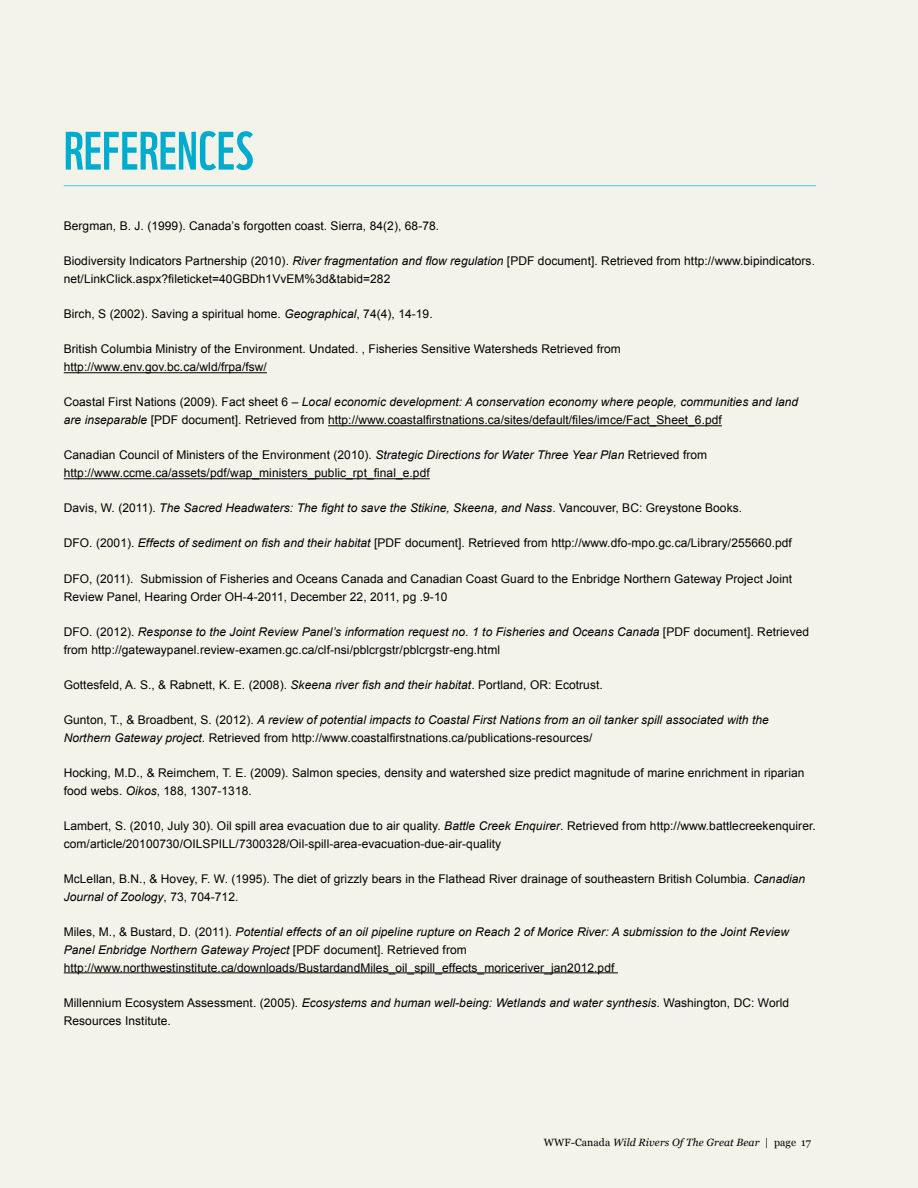
<style>
.page{position:relative;width:918px;height:1188px;background:#f4f3ea}
.page>*{position:absolute;margin:0;border:0;box-sizing:border-box;transform-origin:0 0}
.t1{font:52.5px "WWF";letter-spacing:.005em;color:#00accd}
.t2{font:12px/18px "Arial";letter-spacing:.005em;color:#000}
.t3{font:italic 12px/18px "Arial";letter-spacing:.005em;color:#000}
.t4{font:italic 10.5px "Georgia";letter-spacing:.01em;color:#000}
.s1{font-style:italic}
.s2{font-style:normal}
</style>
<div class="page">
<hr style="left:64px;top:185px;width:752px;height:1px;background:#44c8f5">
<hr style="left:64px;top:372px;width:203px;height:1px;background:#000">
<hr style="left:328px;top:425px;width:394px;height:1px;background:#000">
<hr style="left:64px;top:478px;width:366px;height:1px;background:#000">
<hr style="left:64px;top:972px;width:554px;height:1px;background:#000">
<h1 class="t1" style="left:64px;top:110px;width:191px">REFERENCES</h1>
<p class="t2" style="left:64px;top:217px;width:377px">Bergman, B. J. (1999). Canada’s forgotten coast. Sierra, 84(2), 68-78.</p>
<p class="t2" style="left:64px;top:252px;width:753px">Biodiversity Indicators Partnership (2010). <span class="s1">River fragmentation and flow regulation</span> [PDF document]. Retrieved from http://www.bipindicators. net/LinkClick.aspx?fileticket=40GBDh1VvEM%3d&amp;tabid=282</p>
<p class="t2" style="left:64px;top:305px;width:370px">Birch, S (2002). Saving a spiritual home. <span class="s1">Geographical</span>, 74(4), 14-19.</p>
<p class="t2" style="left:64px;top:340px;width:559px">British Columbia Ministry of the Environment. Undated. , Fisheries Sensitive Watersheds Retrieved from http://www.env.gov.bc.ca/wld/frpa/fsw/</p>
<p class="t2" style="left:64px;top:393px;width:736px">Coastal First Nations (2009). Fact sheet 6 – <span class="s1">Local economic development: A conservation economy where people, communities and land are inseparable</span> [PDF document]. Retrieved from http://www.coastalfirstnations.ca/sites/default/files/imce/Fact_Sheet_6.pdf</p>
<p class="t2" style="left:64px;top:446px;width:645px">Canadian Council of Ministers of the Environment (2010). <span class="s1">Strategic Directions for Water Three Year Plan</span> Retrieved from http://www.ccme.ca/assets/pdf/wap_ministers_public_rpt_final_e.pdf</p>
<p class="t3" style="left:64px;top:499px;width:680px"><span class="s2">Davis, W. (2011).</span> The Sacred Headwaters: The fight to save the Stikine, Skeena, and Nass<span class="s2">. Vancouver, BC: Greystone Books.</span></p>
<p class="t2" style="left:64px;top:534px;width:730px">DFO. (2001). <span class="s1">Effects of sediment on fish and their habitat</span> [PDF document]. Retrieved from http://www.dfo-mpo.gc.ca/Library/255660.pdf</p>
<p class="t2" style="left:64px;top:569px;width:730px">DFO, (2011). Submission of Fisheries and Oceans Canada and Canadian Coast Guard to the Enbridge Northern Gateway Project Joint<br>Review Panel, Hearing Order OH-4-2011, December 22, 2011, pg .9-10</p>
<p class="t2" style="left:64px;top:622px;width:747px">DFO. (2012). <span class="s1">Response to the Joint Review Panel’s information request no. 1 to Fisheries and Oceans Canada</span> [PDF document]. Retrieved from http://gatewaypanel.review-examen.gc.ca/clf-nsi/pblcrgstr/pblcrgstr-eng.html</p>
<p class="t2" style="left:64px;top:675px;width:541px">Gottesfeld, A. S., &amp; Rabnett, K. E. (2008). <span class="s1">Skeena river fish and their habitat</span>. Portland, OR: Ecotrust.</p>
<p class="t3" style="left:64px;top:710px;width:707px"><span class="s2">Gunton, T., &amp; Broadbent, S. (2012).</span> A review of potential impacts to Coastal First Nations from an oil tanker spill associated with the<br>Northern Gateway project<span class="s2">. Retrieved from http://www.coastalfirstnations.ca/publications-resources/</span></p>
<p class="t2" style="left:64px;top:763px;width:742px">Hocking, M.D., &amp; Reimchem, T. E. (2009). Salmon species, density and watershed size predict magnitude of marine enrichment in riparian food webs. <span class="s1">Oikos</span>, 188, 1307-1318.</p>
<p class="t2" style="left:64px;top:816px;width:754px">Lambert, S. (2010, July 30). Oil spill area evacuation due to air quality. <span class="s1">Battle Creek Enquirer</span>. Retrieved from http://www.battlecreekenquirer. com/article/20100730/OILSPILL/7300328/Oil-spill-area-evacuation-due-air-quality</p>
<p class="t2" style="left:64px;top:869px;width:743px">McLellan, B.N., &amp; Hovey, F. W. (1995). The diet of grizzly bears in the Flathead River drainage of southeastern British Columbia. <span class="s1">Canadian<br>Journal of Zoology</span>, 73, 704-712.</p>
<p class="t2" style="left:64px;top:922px;width:727px">Miles, M., &amp; Bustard, D. (2011). <span class="s1">Potential effects of an oil pipeline rupture on Reach 2 of Morice River: A submission to the Joint Review<br>Panel Enbridge Northern Gateway Project</span> [PDF document]. Retrieved from http://www.northwestinstitute.ca/downloads/BustardandMiles_oil_spill_effects_moriceriver_jan2012.pdf</p>
<p class="t2" style="left:64px;top:993px;width:727px">Millennium Ecosystem Assessment. (2005). <span class="s1">Ecosystems and human well-being: Wetlands and water synthesis</span>. Washington, DC: World<br>Resources Institute.</p>
<p class="t4" style="left:544px;top:1136px;width:269px"><span class="s2">WWF-Canada</span> Wild Rivers Of The Great Bear <span class="s2">| page 17</span></p>
</div>
